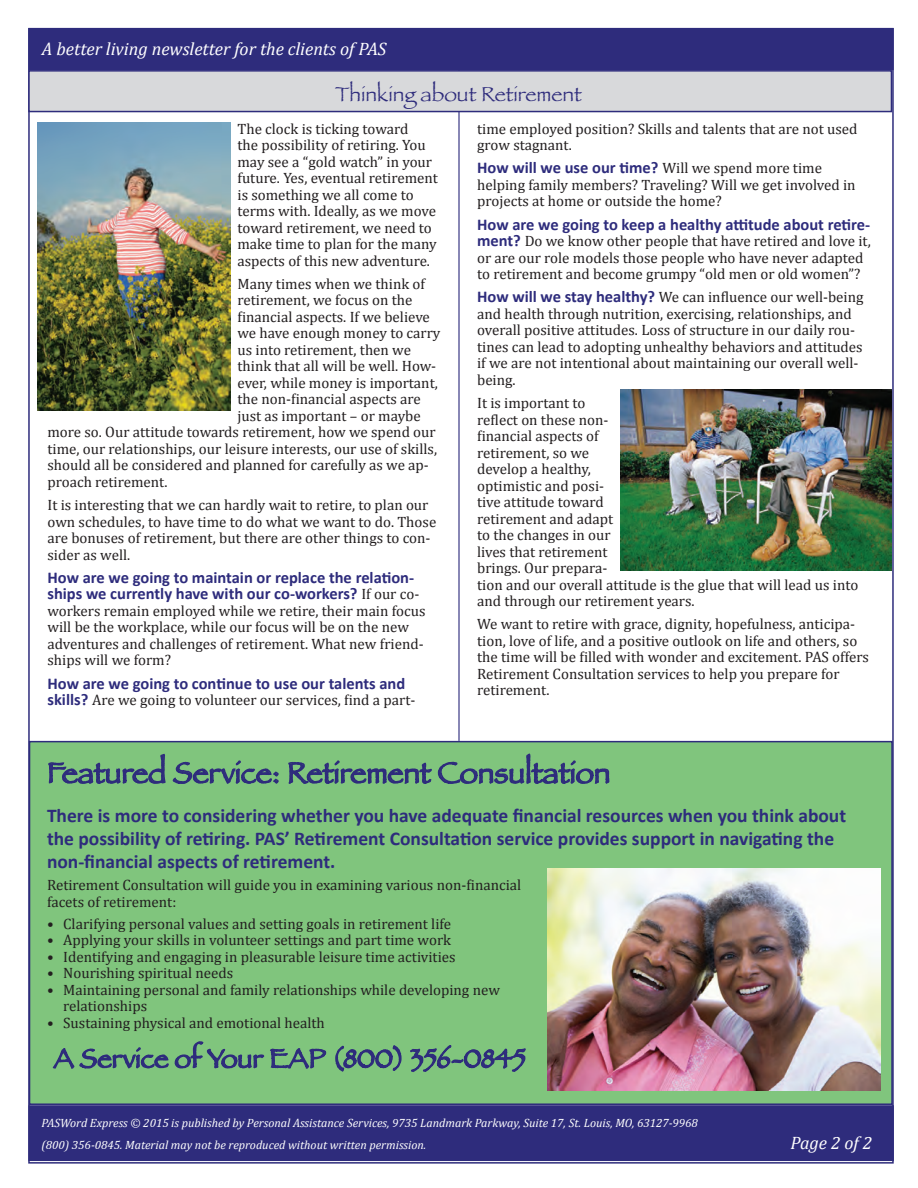
<style>
.page{position:relative;width:918px;height:1188px;background:#fff}
.page>*{position:absolute;margin:0;border:0;box-sizing:border-box;transform-origin:0 0}
.t1{font:30px "Papyrus";color:#2e2c7c}
.t2{font:27px "Papyrus";color:#2e2c7c}
.t3{font:21px "Papyrus";color:#2e2c7c}
.t4{font:700 19.5px/23.4px "Calibri";color:#2e2c7c}
.t5{font:italic 18px "Cambria";color:#fff}
.t6{font:700 16.5px/16.5px "Calibri";color:#2e2c7c}
.t7{font:15px/16.5px "Cambria";color:#231f20}
.t8{font:italic 12px/21.6px "Cambria";color:#fff}
.s1{font-family:"Cambria";font-weight:400;font-size:15px;color:#231f20}
.s2{font-family:"Calibri";font-weight:700;font-size:16.5px;color:#2e2c7c}
</style>
<div class="page">
<div style="left:28px;top:28px;width:866px;height:42px;background:#2e2c7c"></div>
<div style="left:28px;top:1105px;width:866px;height:56px;background:#2e2c7c;border:2px solid #2e2c7c"></div>
<div style="left:29px;top:741px;width:864px;height:364px;background:#80c57d;border:2px solid #2e2c7c"></div>
<hr style="left:458px;top:70px;width:2px;height:671px;background:#2e2c7c">
<div style="left:28px;top:70px;width:864px;height:42px;background:#d8d9db;border:2px solid #2e2c7c"></div>
<svg style="left:48px;top:753px;width:118px;height:31px"></svg>
<svg style="left:172px;top:740px;width:108px;height:44px"></svg>
<svg style="left:287px;top:721px;width:323px;height:148px"></svg>
<svg style="left:52px;top:1041px;width:275px;height:67px"></svg>
<svg style="left:335px;top:1045px;width:67px;height:27px"></svg>
<svg style="left:410px;top:1045px;width:116px;height:27px"></svg>
<img style="left:547px;top:869px;width:333px;height:221px">
<img style="left:38px;top:122px;width:193px;height:288px">
<img style="left:620px;top:390px;width:271px;height:180px">
<p class="t5" style="left:42px;top:36px;width:346px">A better living newsletter for the clients of PAS</p>
<h3 class="t3" style="left:335px;top:81px;width:248px">Thinking about Retirement</h3>
<p class="t7" style="left:238px;top:120px;width:202px">The clock is ticking toward<br>the possibility of retiring. You may see a “gold watch” in your future. Yes, eventual retirement is something we all come to terms with. Ideally, as we move toward retirement, we need to make time to plan for the many aspects of this new adventure.</p>
<p class="t7" style="left:238px;top:275px;width:189px">Many times when we think of</p>
<p class="t7" style="left:238px;top:292px;width:177px">retirement, we focus on the</p>
<p class="t7" style="left:238px;top:308px;width:194px">financial aspects. If we believe</p>
<p class="t7" style="left:238px;top:325px;width:205px">we have enough money to carry</p>
<p class="t7" style="left:238px;top:341px;width:175px">us into retirement, then we</p>
<p class="t7" style="left:238px;top:358px;width:200px">think that all will be well. How-</p>
<p class="t7" style="left:238px;top:374px;width:202px">ever, while money is important,</p>
<p class="t7" style="left:238px;top:391px;width:185px">the non-financial aspects are</p>
<p class="t7" style="left:238px;top:407px;width:185px">just as important – or maybe</p>
<p class="t7" style="left:47px;top:424px;width:390px">more so. Our attitude towards retirement, how we spend our</p>
<p class="t7" style="left:47px;top:440px;width:391px">time, our relationships, our leisure interests, our use of skills,</p>
<p class="t7" style="left:47px;top:457px;width:383px">should all be considered and planned for carefully as we ap-</p>
<p class="t7" style="left:47px;top:473px;width:122px">proach retirement.</p>
<p class="t7" style="left:47px;top:497px;width:390px">It is interesting that we can hardly wait to retire, to plan our own schedules, to have time to do what we want to do. Those are bonuses of retirement, but there are other things to con&shy;sider as well.</p>
<p class="t6" style="left:47px;top:569px;width:373px">How are we going to maintain or replace the relation&shy;ships we currently have with our co-workers? <span class="s1">If our co-</span></p>
<p class="t7" style="left:47px;top:602px;width:380px">workers remain employed while we retire, their main focus will be the workplace, while our focus will be on the new adventures and challenges of retirement. What new friend&shy;ships will we form?</p>
<p class="t6" style="left:47px;top:675px;width:359px">How are we going to continue to use our talents and</p>
<p class="t7" style="left:47px;top:692px;width:369px"><span class="s2">skills?</span> Are we going to volunteer our services, find a part-</p>
<p class="t7" style="left:477px;top:120px;width:382px">time employed position? Skills and talents that are not used grow stagnant.</p>
<p class="t6" style="left:477px;top:160px;width:346px">How will we use our time? <span class="s1">Will we spend more time</span></p>
<p class="t7" style="left:477px;top:176px;width:380px">helping family members? Traveling? Will we get involved in projects at home or outside the home?</p>
<p class="t6" style="left:477px;top:216px;width:395px">How are we going to keep a healthy attitude about retire-</p>
<p class="t7" style="left:477px;top:233px;width:395px"><span class="s2">ment?</span> Do we know other people that have retired and love it, or are our role models those people who have never adapted to retirement and become grumpy “old men or old women”?</p>
<p class="t7" style="left:477px;top:289px;width:388px"><span class="s2">How will we stay healthy?</span> We can influence our well-being and health through nutrition, exercising, relationships, and overall positive attitudes. Loss of structure in our daily rou&shy;tines can lead to adopting unhealthy behaviors and attitudes if we are not intentional about maintaining our overall well&shy;being.</p>
<p class="t7" style="left:477px;top:395px;width:383px">It is important to<br>reflect on these non-<br>financial aspects of<br>retirement, so we<br>develop a healthy,<br>optimistic and posi-<br>tive attitude toward<br>retirement and adapt<br>to the changes in our<br>lives that retirement<br>brings. Our prepara-<br>tion and our overall attitude is the glue that will lead us into and through our retirement years.</p>
<p class="t7" style="left:477px;top:616px;width:393px">We want to retire with grace, dignity, hopefulness, anticipa&shy;tion, love of life, and a positive outlook on life and others, so the time will be filled with wonder and excitement. PAS offers Retirement Consultation services to help you prepare for retirement.</p>
<h1 class="t1" style="left:47px;top:755px;width:565px">Featured Service: Retirement Consultation</h1>
<p class="t4" style="left:47px;top:803px;width:801px">There is more to considering whether you have adequate financial resources when you think about the possibility of retiring. PAS’ Retirement Consultation service provides support in navigating the non-financial aspects of retirement.</p>
<p class="t7" style="left:47px;top:877px;width:476px">Retirement Consultation will guide you in examining various non-financial facets of retirement:</p>
<p class="t7" style="left:47px;top:915px;width:406px">• Clarifying personal values and setting goals in retirement life</p>
<p class="t7" style="left:47px;top:932px;width:405px">• Applying your skills in volunteer settings and part time work</p>
<p class="t7" style="left:47px;top:948px;width:410px">• Identifying and engaging in pleasurable leisure time activities</p>
<p class="t7" style="left:47px;top:965px;width:188px">• Nourishing spiritual needs</p>
<p class="t7" style="left:63px;top:981px;width:438px;text-indent:-16px">• Maintaining personal and family relationships while developing new relationships</p>
<p class="t7" style="left:47px;top:1014px;width:279px">• Sustaining physical and emotional health</p>
<h2 class="t2" style="left:54px;top:1042px;width:474px">A Service of Your EAP (800) 356-0845</h2>
<p class="t8" style="left:41px;top:1112px;width:658px">PASWord Express © 2015 is published by Personal Assistance Services, 9735 Landmark Parkway, Suite 17, St. Louis, MO, 63127-9968 (800) 356-0845. Material may not be reproduced without written permission.</p>
<p class="t5" style="left:790px;top:1130px;width:83px">Page 2 of 2</p>
</div>
